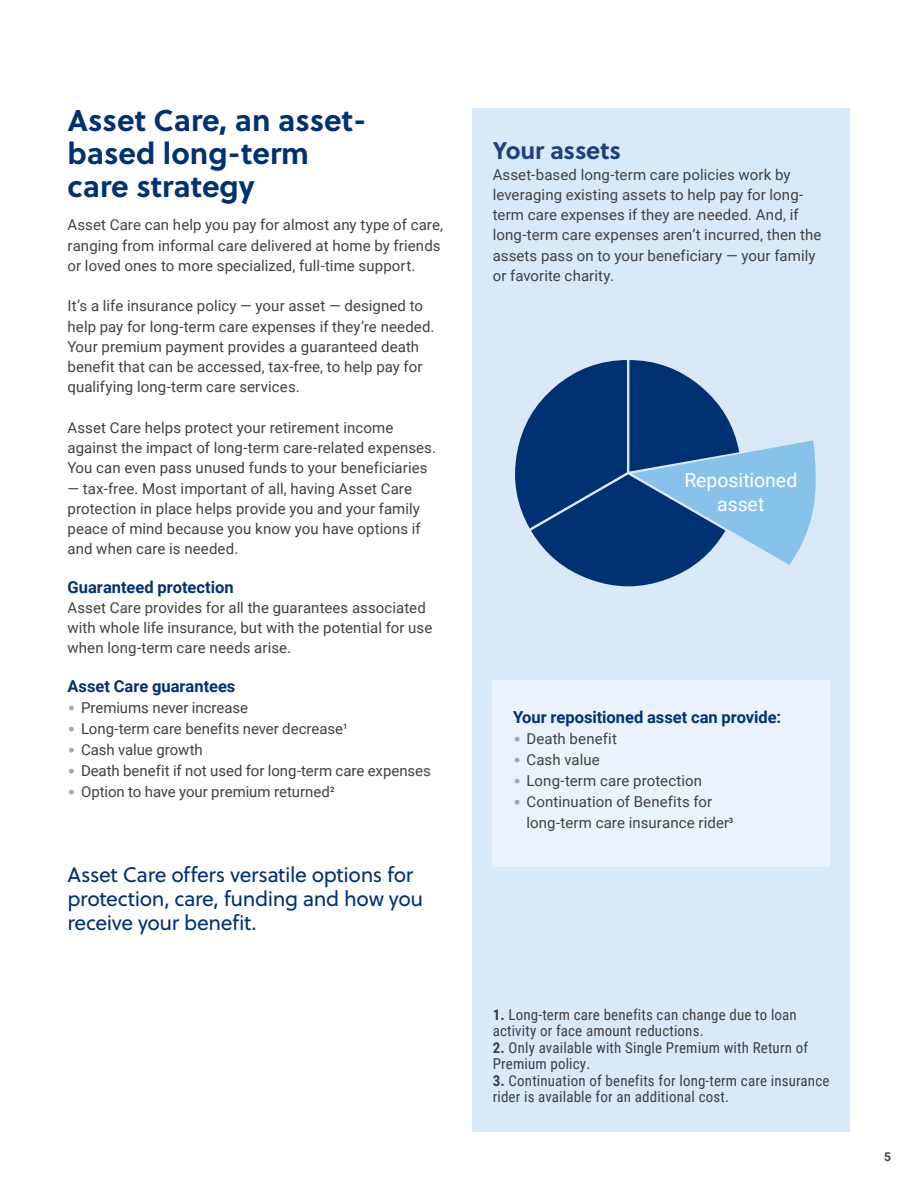
<style>
.page{position:relative;width:918px;height:1188px;background:#fff}
.page>*{position:absolute;margin:0;border:0;box-sizing:border-box;transform-origin:0 0}
.t1{font:700 30px/33px "Soleil";color:#003273}
.t2{font:700 24px "Soleil";letter-spacing:-.005em;color:#1d3f7c}
.t3{font:21px/24px "Soleil";letter-spacing:-.02em;color:#003273}
.t4{font:19.5px/24px "Roboto";letter-spacing:-.005em;color:#fff;text-align:center}
.t5{font:700 16.5px "Roboto";color:#003273}
.t6{font:15px/20.2px "Roboto";letter-spacing:.005em;color:#414042}
.t7{font:15px/16.5px "Roboto Condensed";letter-spacing:.01em;color:#414042}
.t8{font:700 12px "Roboto";color:#414042}
.s1{font-family:"Univers LT Std";font-weight:300;font-stretch:condensed;font-size:13.5px;color:#a3a7ae}
.s2{font-weight:700}
</style>
<div class="page">
<div style="left:472px;top:108px;width:378px;height:1023px;background:#d9e9f7"></div>
<svg style="left:515px;top:360px;width:301px;height:226px"></svg>
<div style="left:493px;top:680px;width:337px;height:187px;background:#eaf2fb"></div>
<h1 class="t1" style="left:68px;top:102px;width:301px">Asset Care, an asset&shy;based long-term care strategy</h1>
<p class="t6" style="left:68px;top:214px;width:377px">Asset Care can help you pay for almost any type of care, ranging from informal care delivered at home by friends or loved ones to more specialized, full-time support.</p>
<p class="t6" style="left:68px;top:295px;width:369px">It’s a life insurance policy — your asset — designed to help pay for long-term care expenses if they’re needed.<br>Your premium payment provides a guaranteed death benefit that can be accessed, tax-free, to help pay for qualifying long-term care services.</p>
<p class="t6" style="left:68px;top:417px;width:370px">Asset Care helps protect your retirement income against the impact of long-term care-related expenses.<br>You can even pass unused funds to your beneficiaries</p>
<p class="t6" style="left:68px;top:477px;width:355px">— tax-free. Most important of all, having Asset Care protection in place helps provide you and your family peace of mind because you know you have options if and when care is needed.</p>
<p class="t5" style="left:68px;top:575px;width:168px">Guaranteed protection</p>
<p class="t6" style="left:68px;top:597px;width:366px">Asset Care provides for all the guarantees associated with whole life insurance, but with the potential for use when long-term care needs arise.</p>
<p class="t5" style="left:68px;top:674px;width:169px">Asset Care guarantees</p>
<p class="t6" style="left:68px;top:696px;width:182px"><span class="s1">•</span> Premiums never increase</p>
<p class="t6" style="left:68px;top:717px;width:281px"><span class="s1">•</span> Long-term care benefits never decrease<sup>1</sup></p>
<p class="t6" style="left:68px;top:738px;width:137px"><span class="s1">•</span> Cash value growth</p>
<p class="t6" style="left:68px;top:759px;width:365px"><span class="s1">•</span> Death benefit if not used for long-term care expenses</p>
<p class="t6" style="left:68px;top:780px;width:269px"><span class="s1">•</span> Option to have your premium returned<sup>2</sup></p>
<h3 class="t3" style="left:68px;top:862px;width:357px">Asset Care offers versatile options for protection, care, funding and how you receive your benefit.</h3>
<h2 class="t2" style="left:493px;top:132px;width:130px">Your assets</h2>
<p class="t6" style="left:493px;top:164px;width:330px">Asset-based long-term care policies work by leveraging existing assets to help pay for long&shy;term care expenses if they are needed. And, if long-term care expenses aren’t incurred, then the assets pass on to your beneficiary — your family or favorite charity.</p>
<h3 class="t4" style="left:684px;top:467px;width:115px">Repositioned asset</h3>
<p class="t5" style="left:513px;top:706px;width:270px">Your repositioned asset can provide:</p>
<p class="t6" style="left:513px;top:728px;width:105px"><span class="s1">•</span> Death benefit</p>
<p class="t6" style="left:513px;top:749px;width:88px"><span class="s1">•</span> Cash value</p>
<p class="t6" style="left:513px;top:770px;width:191px"><span class="s1">•</span> Long-term care protection</p>
<p class="t6" style="left:526px;top:791px;width:208px;line-height:21px;text-indent:-14px"><span class="s1">•</span> Continuation of Benefits for long-term care insurance rider<sup>3</sup></p>
<p class="t7" style="left:493px;top:1005px;width:306px"><span class="s2">1.</span> Long-term care benefits can change due to loan activity or face amount reductions.</p>
<p class="t7" style="left:493px;top:1038px;width:317px"><span class="s2">2.</span> Only available with Single Premium with Return of<br>Premium policy.</p>
<p class="t7" style="left:493px;top:1071px;width:338px"><span class="s2">3.</span> Continuation of benefits for long-term care insurance rider is available for an additional cost.</p>
<p class="t8" style="left:884px;top:1148px;width:8px">5</p>
</div>
